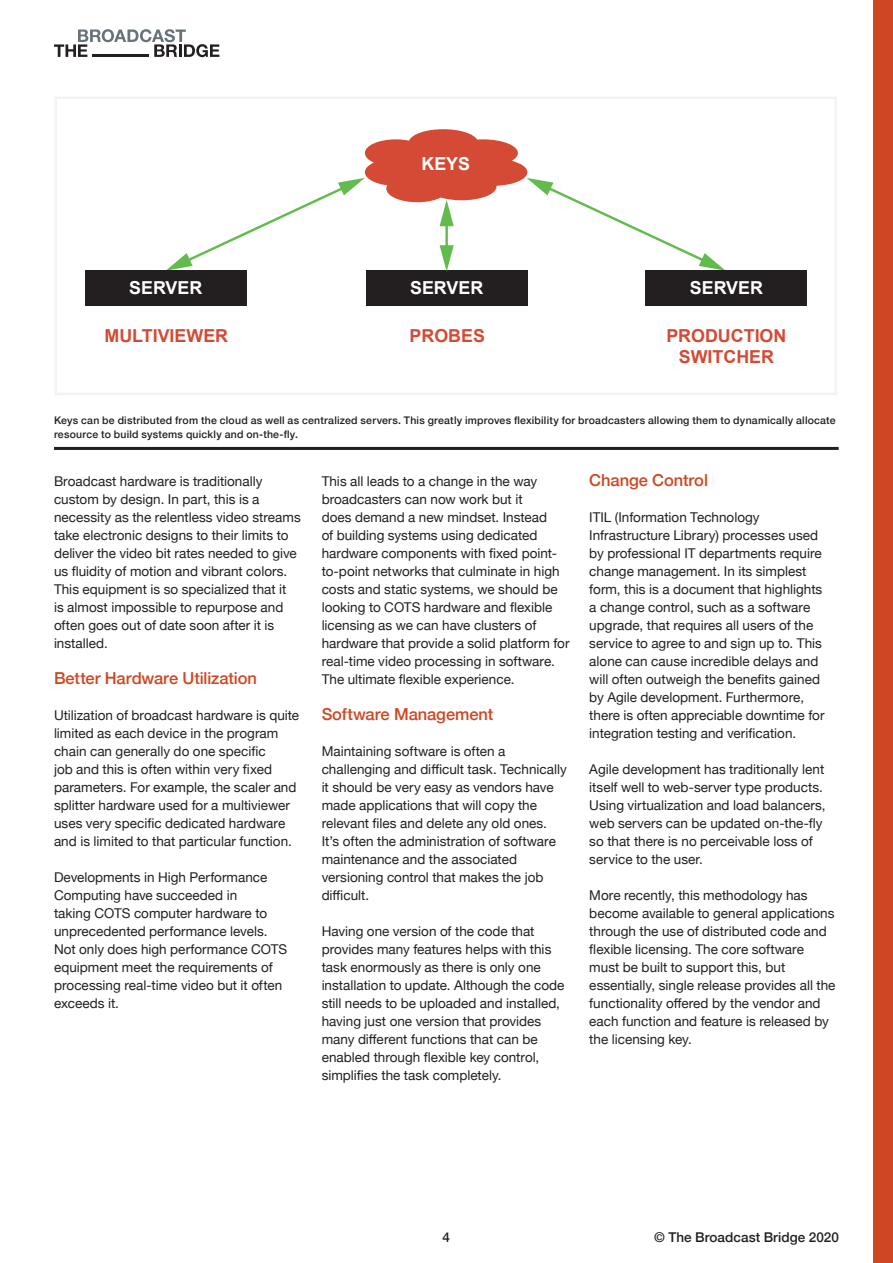
<style>
.page{position:relative;width:893px;height:1263px;background:#fff}
.page>*{position:absolute;margin:0;border:0;box-sizing:border-box;transform-origin:0 0}
.t1{font:700 17.85px/21.5px "Arial";color:#d44a34;text-align:center}
.t2{font:700 17.85px "Arial";color:#fff}
.intro{font:500 16.5px "Helvetica Neue";letter-spacing:-.005em;color:#cf4722}
.intro-2{font:13.5px/18px "Helvetica Neue";color:#231f20}
.sub_head{font:500 13.5px "Helvetica Neue";letter-spacing:.005em;color:#231f20}
.t3{font:500 10.5px/13.5px "Helvetica Neue";letter-spacing:.02em;color:#231f20}
</style>
<div class="page">
<svg style="left:54px;top:29px;width:165px;height:28px"></svg>
<hr style="left:93px;top:54px;width:56px;height:3px;background:#231f20">
<div style="left:873px;top:0;width:20px;height:1263px;background:#cf4722"></div>
<hr style="left:54px;top:447px;width:785px;height:3px;background:#231f20">
<div style="left:55px;top:97px;width:782px;height:298px;border:2px solid #f2f3f4"></div>
<div style="left:85px;top:270px;width:161px;height:36px;background:#231f20"></div>
<div style="left:366px;top:270px;width:161px;height:36px;background:#231f20"></div>
<div style="left:646px;top:270px;width:161px;height:36px;background:#231f20"></div>
<svg style="left:166px;top:129px;width:559px;height:143px"></svg>
<p class="t2" style="left:421px;top:152px;width:50px">KEYS</p>
<p class="t2" style="left:129px;top:276px;width:75px">SERVER</p>
<p class="t2" style="left:410px;top:276px;width:75px">SERVER</p>
<p class="t2" style="left:690px;top:276px;width:75px">SERVER</p>
<p class="t1" style="left:104px;top:325px;width:125px">MULTIVIEWER</p>
<p class="t1" style="left:410px;top:325px;width:77px">PROBES</p>
<p class="t1" style="left:666px;top:325px;width:122px">PRODUCTION<br>SWITCHER</p>
<p class="t3" style="left:54px;top:413px;width:783px">Keys can be distributed from the cloud as well as centralized servers. This greatly improves flexibility for broadcasters allowing them to dynamically allocate resource to build systems quickly and on-the-fly.</p>
<p class="intro-2" style="left:54px;top:473px;width:248px">Broadcast hardware is traditionally custom by design. In part, this is a necessity as the relentless video streams take electronic designs to their limits to deliver the video bit rates needed to give us fluidity of motion and vibrant colors.<br>This equipment is so specialized that it<br>is almost impossible to repurpose and often goes out of date soon after it is installed.</p>
<p class="intro" style="left:54px;top:665px;width:204px">Better Hardware Utilization</p>
<p class="intro-2" style="left:54px;top:707px;width:247px">Utilization of broadcast hardware is quite limited as each device in the program chain can generally do one specific<br>job and this is often within very fixed parameters. For example, the scaler and splitter hardware used for a multiviewer uses very specific dedicated hardware and is limited to that particular function.</p>
<p class="intro-2" style="left:54px;top:869px;width:235px">Developments in High Performance<br>Computing have succeeded in<br>taking COTS computer hardware to unprecedented performance levels.<br>Not only does high performance COTS equipment meet the requirements of processing real-time video but it often exceeds it.</p>
<p class="intro-2" style="left:322px;top:473px;width:249px">This all leads to a change in the way broadcasters can now work but it<br>does demand a new mindset. Instead<br>of building systems using dedicated hardware components with fixed point&shy;to-point networks that culminate in high costs and static systems, we should be looking to COTS hardware and flexible licensing as we can have clusters of hardware that provide a solid platform for real-time video processing in software.<br>The ultimate flexible experience.</p>
<p class="intro" style="left:322px;top:701px;width:173px">Software Management</p>
<p class="intro-2" style="left:322px;top:743px;width:247px">Maintaining software is often a challenging and difficult task. Technically it should be very easy as vendors have made applications that will copy the relevant files and delete any old ones.<br>It’s often the administration of software maintenance and the associated versioning control that makes the job difficult.</p>
<p class="intro-2" style="left:322px;top:923px;width:244px">Having one version of the code that provides many features helps with this task enormously as there is only one installation to update. Although the code still needs to be uploaded and installed, having just one version that provides many different functions that can be enabled through flexible key control, simplifies the task completely.</p>
<p class="intro" style="left:589px;top:467px;width:120px">Change Control</p>
<p class="intro-2" style="left:589px;top:509px;width:237px">ITIL (Information Technology Infrastructure Library) processes used by professional IT departments require change management. In its simplest form, this is a document that highlights a change control, such as a software upgrade, that requires all users of the service to agree to and sign up to. This alone can cause incredible delays and will often outweigh the benefits gained by Agile development. Furthermore, there is often appreciable downtime for integration testing and verification.</p>
<p class="intro-2" style="left:589px;top:761px;width:238px">Agile development has traditionally lent itself well to web-server type products.<br>Using virtualization and load balancers, web servers can be updated on-the-fly so that there is no perceivable loss of service to the user.</p>
<p class="intro-2" style="left:589px;top:887px;width:248px">More recently, this methodology has become available to general applications through the use of distributed code and flexible licensing. The core software must be built to support this, but essentially, single release provides all the functionality offered by the vendor and each function and feature is released by the licensing key.</p>
<p class="sub_head" style="left:442px;top:1226px;width:9px">4</p>
<p class="sub_head" style="left:654px;top:1226px;width:186px">© The Broadcast Bridge 2020</p>
</div>
